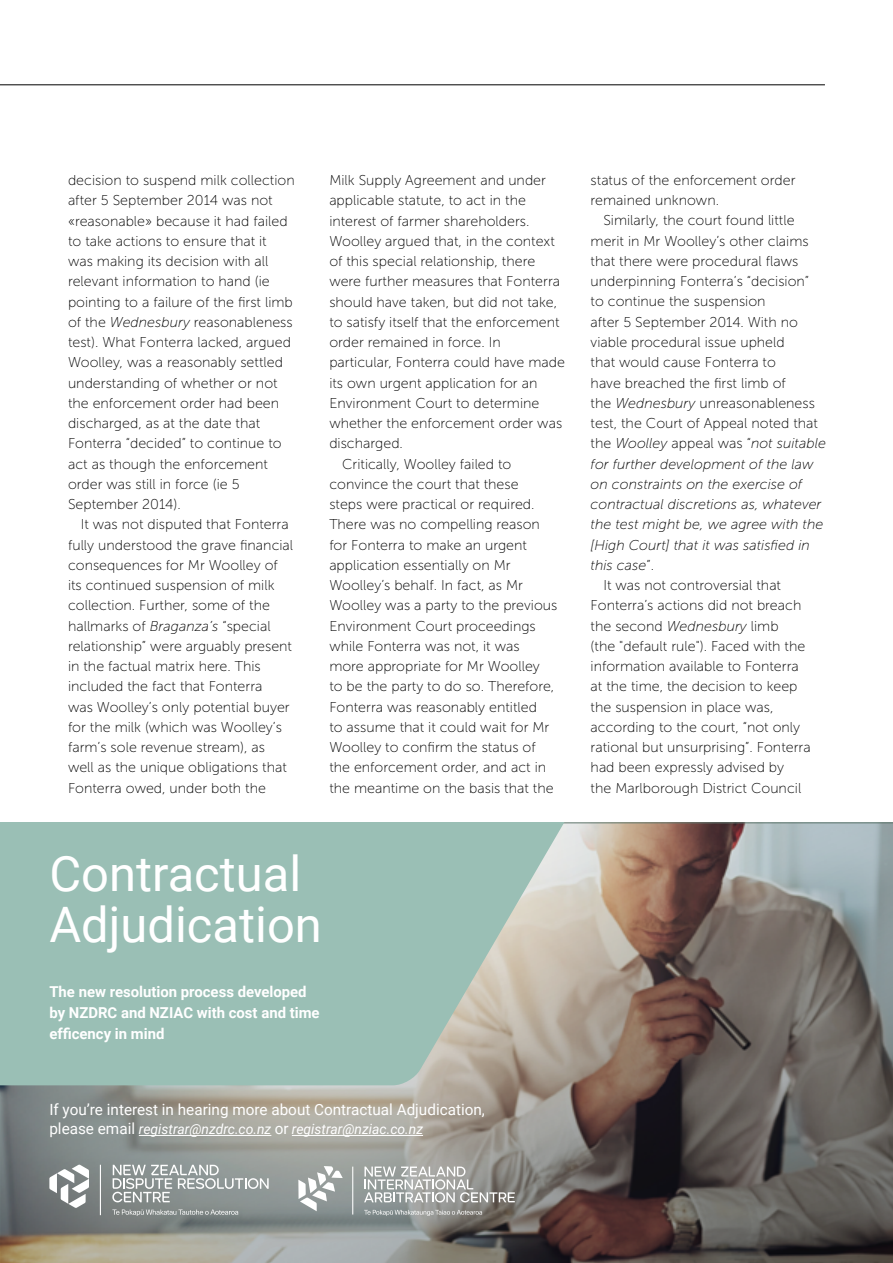
<style>
.page{position:relative;width:893px;height:1263px;background:#fff}
.page>*{position:absolute;margin:0;border:0;box-sizing:border-box;transform-origin:0 0}
.t1{font:48.9px/51px "Roboto";color:#fff}
.t2{font:15.45px "Roboto";color:#fff}
.t3{font:700 15px/20.7px "Roboto";color:#fff}
.t4{font:14.25px/20.2px "Museo Sans 100";color:#000}
.t5{font:italic 14.25px "Museo Sans 100";color:#000}
.t6{font:italic 14.1px "Roboto";color:#fff}
.s1{font-style:italic}
.s2{font-style:normal;font-size:15.45px}
.s3{font-style:normal}
</style>
<div class="page">
<hr style="left:0;top:85px;width:825px;height:1px;background:#000">
<svg style="left:0;top:823px;width:893px;height:440px;background:#7c7670"></svg>
<svg style="left:0;top:823px;width:591px;height:262px;background:#a1beb3"></svg>
<hr style="left:139px;top:1135px;width:132px;height:1px;background:#fff">
<hr style="left:292px;top:1135px;width:131px;height:1px;background:#fff">
<svg style="left:112px;top:1165px;width:157px;height:37px;background:#a3a9a8"></svg>
<svg style="left:112px;top:1209px;width:126px;height:7px"></svg>
<hr style="left:100px;top:1165px;width:1px;height:50px;background:#fff">
<svg style="left:49px;top:1165px;width:40px;height:43px"></svg>
<hr style="left:352px;top:1166px;width:1px;height:48px;background:#fff">
<svg style="left:364px;top:1166px;width:151px;height:36px;background:#adafac"></svg>
<svg style="left:364px;top:1210px;width:118px;height:6px"></svg>
<svg style="left:298px;top:1166px;width:45px;height:45px"></svg>
<p class="t4" style="left:68px;top:170px;width:228px">decision to suspend milk collection after 5 September 2014 was not «reasonable» because it had failed to take actions to ensure that it was making its decision with all relevant information to hand (ie pointing to a failure of the first limb of the <span class="s1">Wednesbury</span> reasonableness test). What Fonterra lacked, argued<br>Woolley, was a reasonably settled understanding of whether or not the enforcement order had been discharged, as at the date that<br>Fonterra “decided” to continue to act as though the enforcement order was still in force (ie 5<br>September 2014).</p>
<p class="t4" style="left:68px;top:514px;width:227px;text-indent:13px">It was not disputed that Fonterra fully understood the grave financial consequences for Mr Woolley of its continued suspension of milk collection. Further, some of the hallmarks of <span class="s1">Braganza’s</span> “special relationship” were arguably present in the factual matrix here. This included the fact that Fonterra<br>was Woolley’s only potential buyer for the milk (which was Woolley’s farm’s sole revenue stream), as well as the unique obligations that Fonterra owed, under both the</p>
<p class="t4" style="left:329px;top:170px;width:218px">Milk Supply Agreement and under</p>
<p class="t4" style="left:329px;top:190px;width:198px">applicable statute, to act in the</p>
<p class="t4" style="left:329px;top:211px;width:202px">interest of farmer shareholders.</p>
<p class="t4" style="left:329px;top:231px;width:227px">Woolley argued that, in the context</p>
<p class="t4" style="left:329px;top:251px;width:207px">of this special relationship, there</p>
<p class="t4" style="left:329px;top:271px;width:232px">were further measures that Fonterra</p>
<p class="t4" style="left:329px;top:292px;width:229px">should have taken, but did not take,</p>
<p class="t4" style="left:329px;top:312px;width:232px">to satisfy itself that the enforcement</p>
<p class="t4" style="left:329px;top:332px;width:173px">order remained in force. In</p>
<p class="t4" style="left:329px;top:352px;width:237px">particular, Fonterra could have made</p>
<p class="t4" style="left:329px;top:373px;width:210px">its own urgent application for an</p>
<p class="t4" style="left:329px;top:393px;width:212px">Environment Court to determine</p>
<p class="t4" style="left:329px;top:413px;width:234px">whether the enforcement order was</p>
<p class="t4" style="left:329px;top:433px;width:75px">discharged.</p>
<p class="t4" style="left:342px;top:454px;width:171px">Critically, Woolley failed to</p>
<p class="t4" style="left:329px;top:474px;width:191px">convince the court that these</p>
<p class="t4" style="left:329px;top:494px;width:207px">steps were practical or required.</p>
<p class="t4" style="left:329px;top:514px;width:212px">There was no compelling reason</p>
<p class="t4" style="left:329px;top:535px;width:199px">for Fonterra to make an urgent</p>
<p class="t4" style="left:329px;top:555px;width:183px">application essentially on Mr</p>
<p class="t4" style="left:329px;top:575px;width:195px">Woolley’s behalf. In fact, as Mr</p>
<p class="t4" style="left:329px;top:595px;width:230px">Woolley was a party to the previous</p>
<p class="t4" style="left:329px;top:616px;width:208px">Environment Court proceedings</p>
<p class="t4" style="left:329px;top:636px;width:192px">while Fonterra was not, it was</p>
<p class="t4" style="left:329px;top:656px;width:212px">more appropriate for Mr Woolley</p>
<p class="t4" style="left:329px;top:676px;width:227px">to be the party to do so. Therefore,</p>
<p class="t4" style="left:329px;top:697px;width:209px">Fonterra was reasonably entitled</p>
<p class="t4" style="left:329px;top:717px;width:222px">to assume that it could wait for Mr</p>
<p class="t4" style="left:329px;top:737px;width:208px">Woolley to confirm the status of</p>
<p class="t4" style="left:329px;top:757px;width:218px">the enforcement order, and act in</p>
<p class="t4" style="left:329px;top:778px;width:226px">the meantime on the basis that the</p>
<h1 class="t1" style="left:49px;top:847px;width:274px">Contractual<br>Adjudication</h1>
<p class="t3" style="left:49px;top:981px;width:272px">The new resolution process developed by NZDRC and NZIAC with cost and time efficency in mind</p>
<p class="t2" style="left:49px;top:1098px;width:437px">If you’re interest in hearing more about Contractual Adjudication,</p>
<p class="t6" style="left:49px;top:1119px;width:375px"><span class="s2">please email</span> registrar@nzdrc.co.nz <span class="s2">or</span> registrar@nziac.co.nz</p>
<p class="t4" style="left:591px;top:170px;width:206px">status of the enforcement order remained unknown.</p>
<p class="t4" style="left:603px;top:211px;width:193px">Similarly, the court found little</p>
<p class="t4" style="left:591px;top:231px;width:220px">merit in Mr Woolley’s other claims</p>
<p class="t4" style="left:591px;top:251px;width:209px">that there were procedural flaws</p>
<p class="t4" style="left:591px;top:271px;width:220px">underpinning Fonterra’s “decision”</p>
<p class="t4" style="left:591px;top:292px;width:176px">to continue the suspension</p>
<p class="t4" style="left:591px;top:312px;width:209px">after 5 September 2014. With no</p>
<p class="t4" style="left:591px;top:332px;width:196px">viable procedural issue upheld</p>
<p class="t4" style="left:591px;top:352px;width:187px">that would cause Fonterra to</p>
<p class="t4" style="left:591px;top:373px;width:197px">have breached the first limb of</p>
<p class="t4" style="left:591px;top:393px;width:226px">the <span class="s1">Wednesbury</span> unreasonableness</p>
<p class="t4" style="left:591px;top:413px;width:229px">test, the Court of Appeal noted that</p>
<p class="t5" style="left:591px;top:436px;width:237px"><span class="s3">the</span> Woolley <span class="s3">appeal was “</span>not suitable</p>
<p class="t5" style="left:591px;top:456px;width:224px">for further development of the law</p>
<p class="t5" style="left:591px;top:476px;width:213px">on constraints on the exercise of</p>
<p class="t5" style="left:591px;top:496px;width:232px">contractual discretions as, whatever</p>
<p class="t5" style="left:591px;top:517px;width:234px">the test might be, we agree with the</p>
<p class="t5" style="left:591px;top:537px;width:221px">[High Court] that it was satisfied in</p>
<p class="t5" style="left:591px;top:557px;width:65px">this case<span class="s3">”.</span></p>
<p class="t4" style="left:603px;top:575px;width:179px">It was not controversial that</p>
<p class="t4" style="left:591px;top:595px;width:212px">Fonterra’s actions did not breach</p>
<p class="t4" style="left:591px;top:616px;width:189px">the second <span class="s1">Wednesbury</span> limb</p>
<p class="t4" style="left:591px;top:636px;width:216px">(the "default rule"). Faced with the</p>
<p class="t4" style="left:591px;top:656px;width:210px">information available to Fonterra</p>
<p class="t4" style="left:591px;top:676px;width:208px">at the time, the decision to keep</p>
<p class="t4" style="left:591px;top:697px;width:184px">the suspension in place was,</p>
<p class="t4" style="left:591px;top:717px;width:211px">according to the court, “not only</p>
<p class="t4" style="left:591px;top:737px;width:222px">rational but unsurprising”. Fonterra</p>
<p class="t4" style="left:591px;top:757px;width:195px">had been expressly advised by</p>
<p class="t4" style="left:591px;top:778px;width:212px">the Marlborough District Council</p>
</div>
